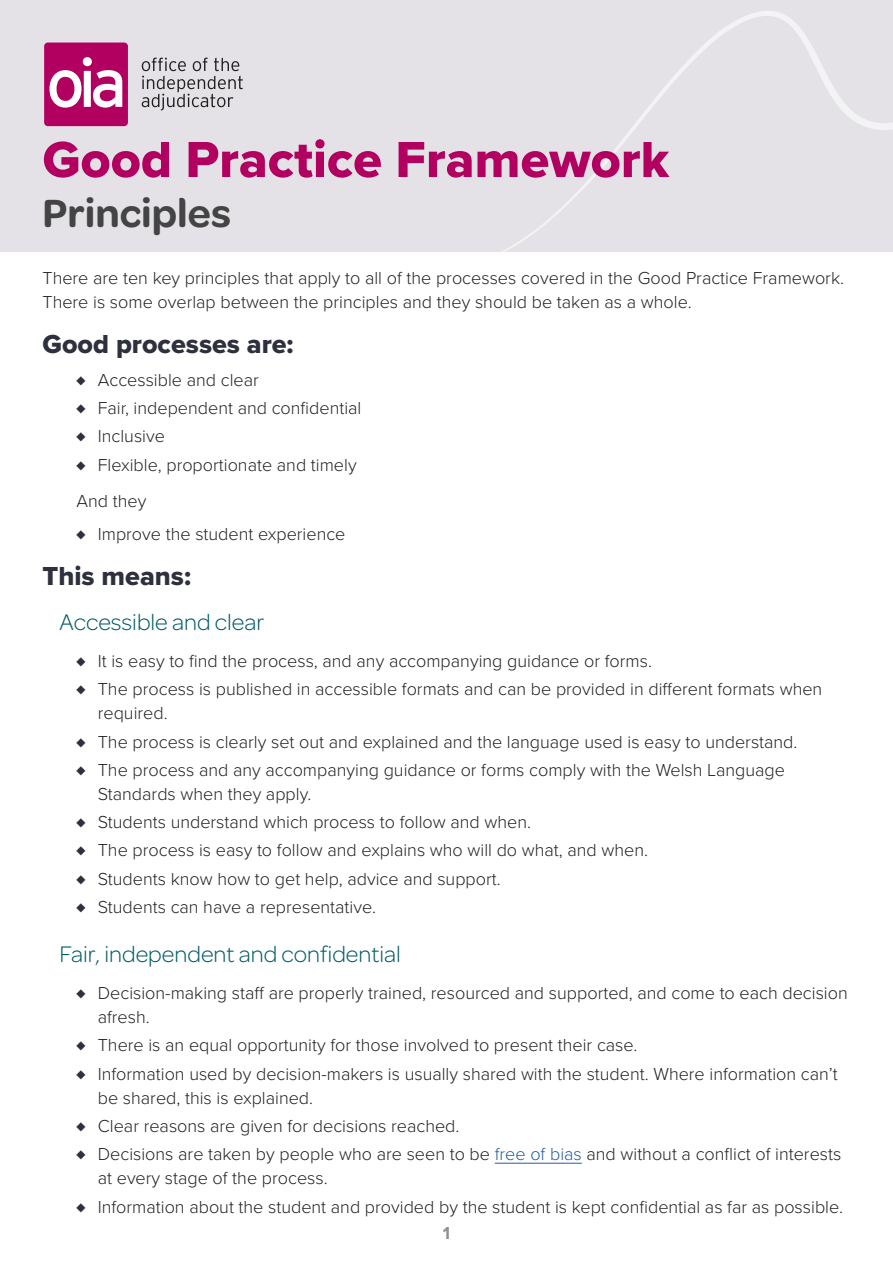
<style>
.page{position:relative;width:893px;height:1263px;background:#fff}
.page>*{position:absolute;margin:0;border:0;box-sizing:border-box;transform-origin:0 0}
.H1_DocTitle{font:52.5px "Proxima Nova Extrabld";color:#b10060}
.H1_Doc_SubTitle{font:600 42px "Omnes";color:#444}
.H2_Section_title{font:27px "Proxima Nova Extrabld";color:#2d303d}
.H3_Case_study_Header{font:300 24px "Omnes";color:#005a66}
.P_-_Bullet_Points_no{font:300 18px/24px "Proxima Nova";color:#222}
.P_-_Body{font:300 18px/24px "Proxima Nova";color:#222}
.P_-_Last_Bullet_Poin{font:300 18px "Proxima Nova";color:#222}
.t1{font:700 18px "Proxima Nova";color:#8f8f8f}
.s1{color:#2d303d}
.s2{color:#275b9b}
</style>
<div class="page">
<hr style="left:495px;top:1163px;width:87px;height:1px;background:#275b9b">
<div style="left:0;top:0;width:893px;height:252px;background:#e4e2e6"></div>
<svg style="left:502px;top:11px;width:391px;height:241px"></svg>
<div style="left:44px;top:43px;width:84px;height:83px;background:#b10060;border-radius:4px"></div>
<svg style="left:49px;top:57px;width:73px;height:51px"></svg>
<svg style="left:142px;top:58px;width:101px;height:53px"></svg>
<h1 class="H1_DocTitle" style="left:43px;top:120px;width:628px">Good Practice Framework</h1>
<h1 class="H1_Doc_SubTitle" style="left:43px;top:184px;width:190px">Principles</h1>
<p class="P_-_Body" style="left:43px;top:265px;width:803px">There are ten key principles that apply to all of the processes covered in the Good Practice Framework.<br>There is some overlap between the principles and they should be taken as a whole.</p>
<h2 class="H2_Section_title" style="left:43px;top:324px;width:253px">Good processes are:</h2>
<p class="P_-_Bullet_Points_no" style="left:77px;top:367px;width:184px"><span class="s1">♦</span> Accessible and clear</p>
<p class="P_-_Bullet_Points_no" style="left:77px;top:395px;width:286px"><span class="s1">♦</span> Fair, independent and confidential</p>
<p class="P_-_Bullet_Points_no" style="left:77px;top:423px;width:90px"><span class="s1">♦</span> Inclusive</p>
<p class="P_-_Bullet_Points_no" style="left:77px;top:452px;width:282px"><span class="s1">♦</span> Flexible, proportionate and timely</p>
<p class="P_-_Body" style="left:77px;top:488px;width:71px">And they</p>
<p class="P_-_Last_Bullet_Poin" style="left:77px;top:520px;width:270px"><span class="s1">♦</span> Improve the student experience</p>
<h2 class="H2_Section_title" style="left:43px;top:556px;width:150px">This means:</h2>
<h3 class="H3_Case_study_Header" style="left:60px;top:606px;width:206px">Accessible and clear</h3>
<p class="P_-_Bullet_Points_no" style="left:77px;top:648px;width:577px"><span class="s1">♦</span> It is easy to find the process, and any accompanying guidance or forms.</p>
<p class="P_-_Bullet_Points_no" style="left:98px;top:676px;width:726px;text-indent:-21px"><span class="s1">♦</span> The process is published in accessible formats and can be provided in different formats when required.</p>
<p class="P_-_Bullet_Points_no" style="left:77px;top:729px;width:722px"><span class="s1">♦</span> The process is clearly set out and explained and the language used is easy to understand.</p>
<p class="P_-_Bullet_Points_no" style="left:98px;top:757px;width:689px;text-indent:-21px"><span class="s1">♦</span> The process and any accompanying guidance or forms comply with the Welsh Language<br>Standards when they apply.</p>
<p class="P_-_Bullet_Points_no" style="left:77px;top:809px;width:456px"><span class="s1">♦</span> Students understand which process to follow and when.</p>
<p class="P_-_Bullet_Points_no" style="left:77px;top:837px;width:573px"><span class="s1">♦</span> The process is easy to follow and explains who will do what, and when.</p>
<p class="P_-_Bullet_Points_no" style="left:77px;top:866px;width:426px"><span class="s1">♦</span> Students know how to get help, advice and support.</p>
<p class="P_-_Last_Bullet_Poin" style="left:77px;top:893px;width:301px"><span class="s1">♦</span> Students can have a representative.</p>
<h3 class="H3_Case_study_Header" style="left:60px;top:938px;width:343px">Fair, independent and confidential</h3>
<p class="P_-_Bullet_Points_no" style="left:98px;top:980px;width:751px;text-indent:-21px"><span class="s1">♦</span> Decision-making staff are properly trained, resourced and supported, and come to each decision afresh.</p>
<p class="P_-_Bullet_Points_no" style="left:77px;top:1032px;width:562px"><span class="s1">♦</span> There is an equal opportunity for those involved to present their case.</p>
<p class="P_-_Bullet_Points_no" style="left:98px;top:1061px;width:741px;text-indent:-21px"><span class="s1">♦</span> Information used by decision-makers is usually shared with the student. Where information can’t be shared, this is explained.</p>
<p class="P_-_Bullet_Points_no" style="left:77px;top:1113px;width:384px"><span class="s1">♦</span> Clear reasons are given for decisions reached.</p>
<p class="P_-_Bullet_Points_no" style="left:98px;top:1141px;width:745px;text-indent:-21px"><span class="s1">♦</span> Decisions are taken by people who are seen to be <span class="s2">free of bias</span> and without a conflict of interests at every stage of the process.</p>
<p class="P_-_Bullet_Points_no" style="left:77px;top:1193px;width:768px"><span class="s1">♦</span> Information about the student and provided by the student is kept confidential as far as possible.</p>
<p class="t1" style="left:443px;top:1219px;width:9px">1</p>
</div>
